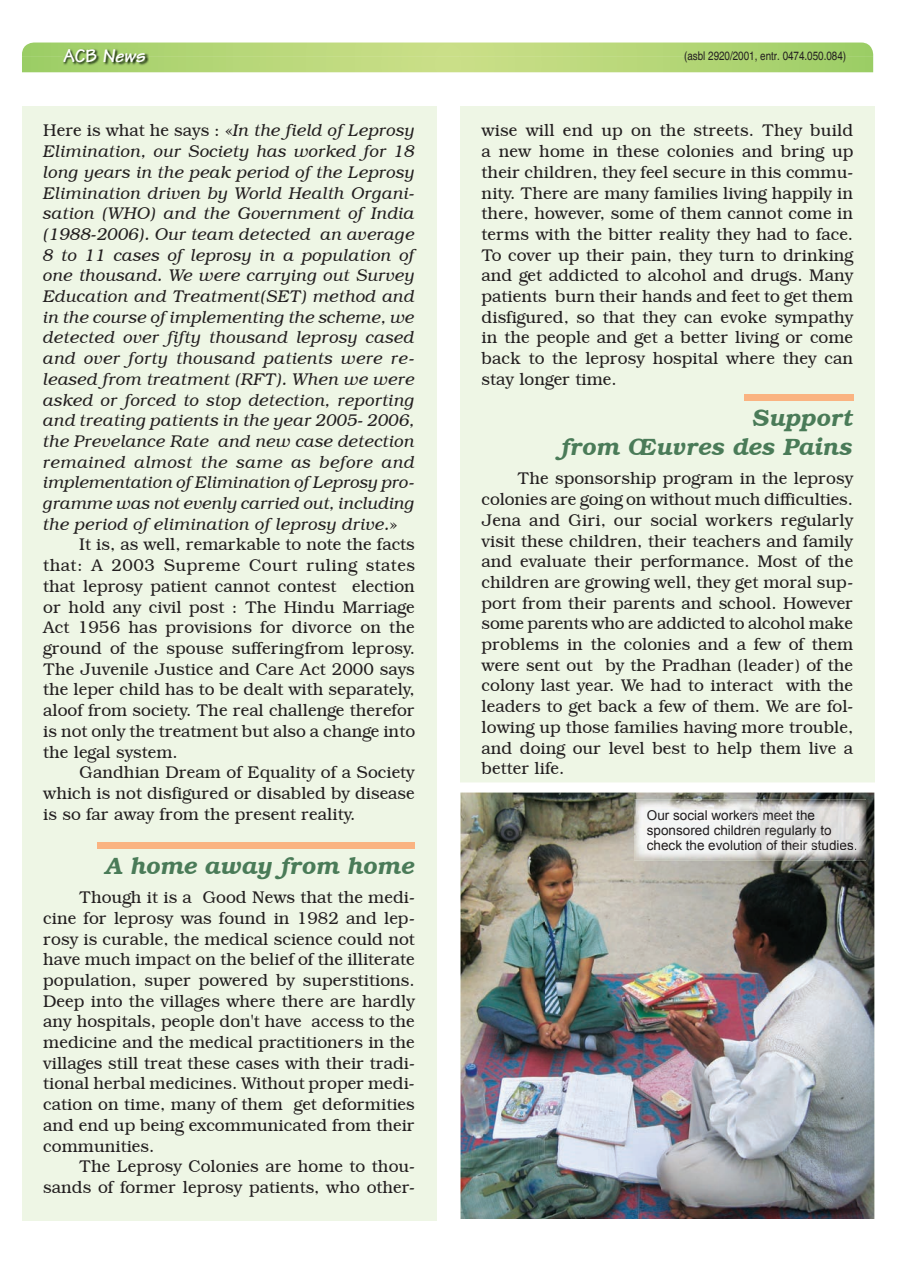
<style>
.page{position:relative;width:898px;height:1263px;background:#fff}
.page>*{position:absolute;margin:0;border:0;box-sizing:border-box;transform-origin:0 0}
.t1{font:italic 600 24px/28.8px "Bookman IT Cby BT";color:#4a7b58;text-align:right}
.t2{font:italic 700 19.5px "Tekton";color:#fff}
.t3{font:300 17.25px/20.7px "Bookman IT Cby BT";color:#231f20;text-align:justify}
.t4{font:italic 300 17.25px "Bookman IT Cby BT";color:#231f20}
.t5{font:300 17.25px "Bookman IT Cby BT";letter-spacing:.025em;color:#231f20}
.t6{font:13.5px/15px "Arial";color:#201c1d}
.t7{font:condensed 12px "Helvetica";color:#231f20}
.s1{font-style:normal}
.s2{color:#201c1e}
.s3{color:#1f1b1d}
.s4{color:#1c181a}
.s5{color:#1e181a}
.s6{color:#1e1b1c}
.s7{color:#1d181a}
.s8{color:#1f1c1d}
.s9{color:#1e1a1b}
.s10{color:#1e1a1c}
.s11{color:#1d1819}
.s12{color:#201d1d}
.s13{color:#201d1e}
.s14{color:#1f1b1c}
.s15{color:#1c191a}
.s16{color:#1d1a1b}
.s17{color:#211e1f}
.s18{color:#1c1819}
</style>
<div class="page">
<svg style="left:22px;top:43px;width:850px;height:29px;background:#b5d678"></svg>
<img style="left:63px;top:49px;width:85px;height:16px">
<div style="left:22px;top:106px;width:414px;height:1114px;background:#eef6e5"></div>
<div style="left:97px;top:842px;width:318px;height:6px;background:#fab381"></div>
<div style="left:460px;top:106px;width:414px;height:1114px;background:#eef6e5"></div>
<div style="left:743px;top:395px;width:110px;height:6px;background:#fab381"></div>
<img style="left:460px;top:782px;width:415px;height:438px">
<img style="left:633px;top:799px;width:232px;height:61px">
<img style="left:647px;top:810px;width:167px;height:10px">
<img style="left:647px;top:825px;width:184px;height:13px">
<img style="left:647px;top:840px;width:209px;height:10px">
<p class="t2" style="left:63px;top:43px;width:84px"><span class="s1">ACB</span> News</p>
<p class="t4" style="left:43px;top:120px;width:373px"><span class="s1">Here is what he says : «</span>In the field of Leprosy</p>
<p class="t4" style="left:43px;top:141px;width:373px">Elimination, our Society has worked for 18</p>
<p class="t4" style="left:43px;top:162px;width:373px">long years in the peak period of the Leprosy</p>
<p class="t4" style="left:43px;top:182px;width:373px">Elimination driven by World Health Organi-</p>
<p class="t4" style="left:43px;top:203px;width:373px">sation (WHO) and the Government of India</p>
<p class="t4" style="left:43px;top:224px;width:373px">(1988-2006). Our team detected an average</p>
<p class="t4" style="left:43px;top:244px;width:373px">8 to 11 cases of leprosy in a population of</p>
<p class="t4" style="left:43px;top:265px;width:373px">one thousand. We were carrying out Survey</p>
<p class="t4" style="left:43px;top:286px;width:373px">Education and Treatment(SET) method and</p>
<p class="t4" style="left:43px;top:307px;width:373px">in the course of implementing the scheme, we</p>
<p class="t4" style="left:43px;top:327px;width:373px">detected over fifty thousand leprosy cased</p>
<p class="t4" style="left:43px;top:348px;width:373px">and over forty thousand patients were re-</p>
<p class="t4" style="left:43px;top:369px;width:373px">leased from treatment (RFT). When we were</p>
<p class="t4" style="left:43px;top:389px;width:373px">asked or forced to stop detection, reporting</p>
<p class="t4" style="left:43px;top:410px;width:373px">and treating patients in the year 2005- 2006,</p>
<p class="t4" style="left:43px;top:431px;width:373px">the Prevelance Rate and new case detection</p>
<p class="t4" style="left:43px;top:451px;width:373px">remained almost the same as before and</p>
<p class="t4" style="left:43px;top:472px;width:373px">implementation of Elimination of Leprosy pro-</p>
<p class="t4" style="left:43px;top:493px;width:373px">gramme was not evenly carried out, including</p>
<p class="t4" style="left:43px;top:514px;width:356px">the period of elimination of leprosy drive.<span class="s1">»</span></p>
<p class="t3" style="left:79px;top:534px;width:337px">It is, as well, remarkable to note the facts</p>
<p class="t5" style="left:43px;top:555px;width:373px">that: A 2003 Supreme Court ruling states</p>
<p class="t3" style="left:43px;top:576px;width:373px">that leprosy patient cannot contest election</p>
<p class="t3" style="left:43px;top:596px;width:373px">or hold any civil post : The Hindu Marriage</p>
<p class="t3" style="left:43px;top:617px;width:373px">Act 1956 has provisions for divorce on the</p>
<p class="t3" style="left:43px;top:638px;width:373px">ground of the spouse suffering from leprosy.</p>
<p class="t3" style="left:43px;top:658px;width:373px">The Juvenile Justice and Care Act 2000 says</p>
<p class="t3" style="left:43px;top:679px;width:373px">the leper child has to be dealt with separately,</p>
<p class="t3" style="left:43px;top:700px;width:373px">aloof from society. The real challenge therefor</p>
<p class="t3" style="left:43px;top:721px;width:373px">is not only the treatment but also a change into</p>
<p class="t3" style="left:43px;top:741px;width:136px">the legal system.</p>
<p class="t3" style="left:79px;top:762px;width:337px">Gandhian Dream of Equality of a Society</p>
<p class="t3" style="left:43px;top:783px;width:373px">which is not disfigured or disabled by disease</p>
<p class="t3" style="left:43px;top:803px;width:314px">is so far away from the present reality.</p>
<h1 class="t1" style="left:106px;top:851px;width:310px">A home away from home</h1>
<p class="t3" style="left:43px;top:887px;width:373px;text-indent:36px">Though it is a Good News that the medi&shy;cine for leprosy was found in 1982 and lep&shy;rosy is curable, the medical science could not have much impact on the belief of the illiterate population, super powered by superstitions.<br>Deep into the villages where there are hardly any hospitals, people don't have access to the medicine and the medical practitioners in the villages still treat these cases with their tradi&shy;tional herbal medicines. Without proper medi&shy;cation on time, many of them get deformities and end up being excommunicated from their communities.</p>
<p class="t3" style="left:43px;top:1156px;width:373px;text-align:right">The Leprosy Colonies are home to thou&shy;sands of former leprosy patients, who other-</p>
<p class="t7" style="left:683px;top:49px;width:163px">(asbl 2920/2001, entr. 0474.050.084)</p>
<p class="t3" style="left:481px;top:120px;width:373px">wise will end up on the streets. They build a new home in these colonies and bring up their children, they feel secure in this commu&shy;nity. There are many families living happily in there, however, some of them cannot come in terms with the bitter reality they had to face.<br>To cover up their pain, they turn to drinking and get addicted to alcohol and drugs. Many patients burn their hands and feet to get them disfigured, so that they can evoke sympathy in the people and get a better living or come back to the leprosy hospital where they can stay longer time.</p>
<h1 class="t1" style="left:561px;top:404px;width:293px">Support<br>from Œuvres des Pains</h1>
<p class="t3" style="left:481px;top:468px;width:373px;text-indent:36px">The sponsorship program in the leprosy colonies are going on without much difficulties.<br>Jena and Giri, our social workers regularly visit these children, their teachers and family and evaluate their performance. Most of the children are growing well, they get moral sup&shy;port from their parents and school. However some parents who are addicted to alcohol make problems in the colonies and a few of them were sent out by the Pradhan (leader) of the colony last year. We had to interact with the leaders to get back a few of them. We are fol&shy;lowing up those families having more trouble, and doing our level best to help them live a better life.</p>
<p class="t6" style="left:646px;top:808px;width:212px"><span class="s2">Ou</span>r <span class="s2">so</span><span class="s3">cial</span> worke<span class="s4">rs</span> <span class="s5">m</span><span class="s4">e</span><span class="s6">et</span> <span class="s7">th</span><span class="s4">e </span><span class="s2">sp</span>onsored ch<span class="s2">il</span><span class="s8">dr</span><span class="s3">en</span> <span class="s5">r</span><span class="s9">eg</span><span class="s10">u</span><span class="s4">larly</span> <span class="s11">t</span><span class="s5">o </span><span class="s12">ch</span><span class="s13">ec</span>k <span class="s2">the</span> evolut<span class="s8">io</span><span class="s14">n</span> <span class="s9">of t</span><span class="s15">he</span><span class="s16">ir</span> <span class="s5">s</span><span class="s17">t</span><span class="s5">udi</span><span class="s4">es</span><span class="s18">.</span></p>
</div>
